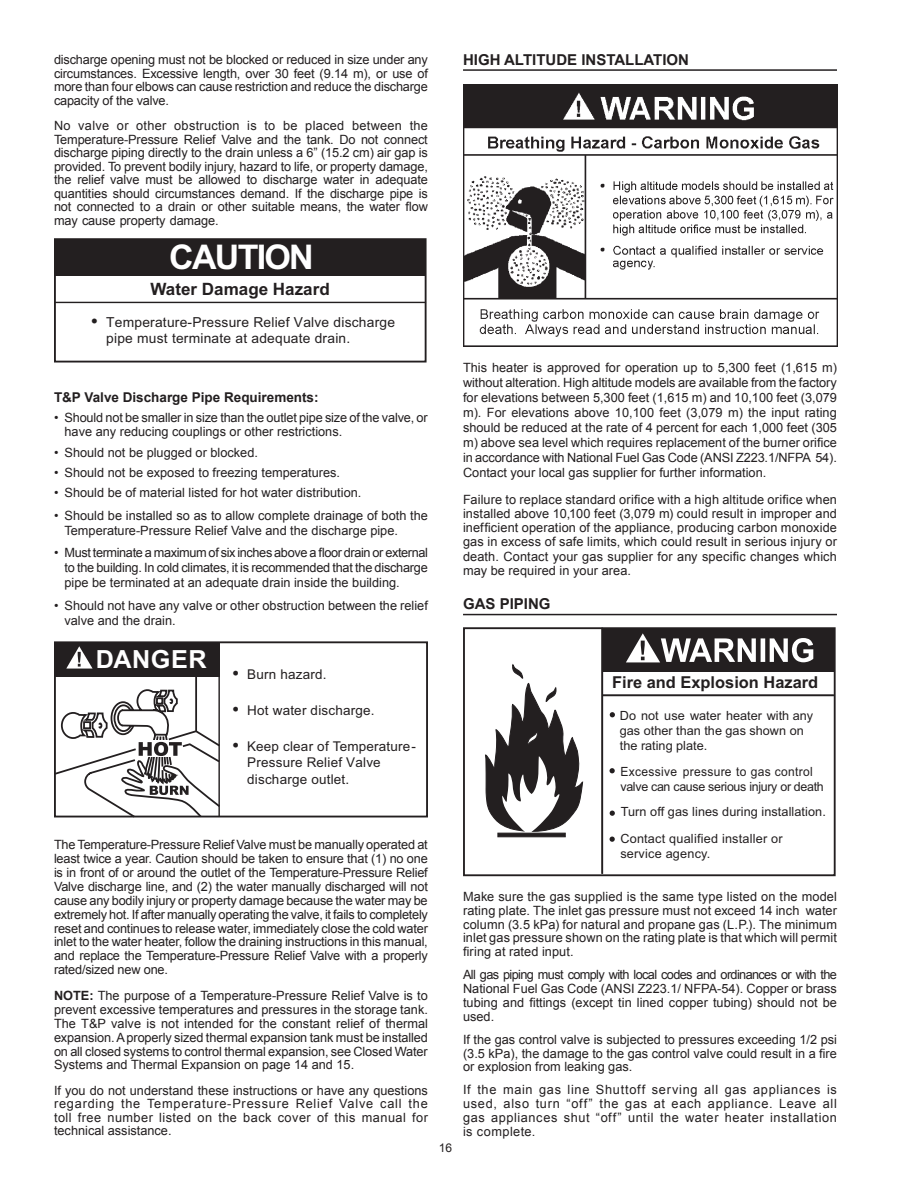
<style>
.page{position:relative;width:918px;height:1188px;background:#fff}
.page>*{position:absolute;margin:0;border:0;box-sizing:border-box;transform-origin:0 0}
.t1{font:700 34.05px "Arial";letter-spacing:-.055em;color:#fff}
.t2{font:700 16.95px "Arial";color:#231f20}
.t3{font:700 16.35px "Arial";color:#231f20}
.Subhead_1{font:700 15px "Arial";color:#231f20}
.t4{font:13.8px/16.5px "Arial";letter-spacing:.015em;color:#231f20}
.t5{font:13.5px/16.2px "Arial";letter-spacing:.015em;color:#231f20}
.Heading_4{font:700 13.5px "Arial";color:#231f20}
.Body_text{font:12.75px/13.8px "Arial";color:#231f20;text-align:justify}
.Body_text-2{font:12.75px/15.1px "Arial";letter-spacing:-.025em;color:#231f20;scale:.95 1}
.t6{font:12px "Arial";color:#231f20}
.s1{font-weight:700;font-size:16.95px}
.s2{font-weight:700;font-size:16.65px}
.s3{font-weight:700}
</style>
<div class="page">
<div style="left:55px;top:239px;width:371px;height:36px;background:#231f20"></div>
<hr style="left:55px;top:302px;width:371px;height:1px;background:#231f20">
<div style="left:54px;top:238px;width:373px;height:125px;border:2px solid #231f20"></div>
<div style="left:55px;top:642px;width:164px;height:34px;background:#231f20"></div>
<div style="left:54px;top:641px;width:374px;height:176px;border:2px solid #231f20"></div>
<svg style="left:54px;top:646px;width:168px;height:171px"></svg>
<hr style="left:218px;top:642px;width:2px;height:175px;background:#231f20">
<hr style="left:463px;top:69px;width:374px;height:2px;background:#231f20">
<hr style="left:463px;top:614px;width:374px;height:1px;background:#231f20">
<img style="left:463px;top:85px;width:375px;height:261px">
<div style="left:498px;top:833px;width:68px;height:4px;background:#231f20;border:1px solid #231f20"></div>
<svg style="left:485px;top:664px;width:98px;height:169px"></svg>
<div style="left:602px;top:628px;width:233px;height:43px;background:#231f20"></div>
<svg style="left:610px;top:712px;width:5px;height:5px"></svg>
<hr style="left:603px;top:694px;width:231px;height:2px;background:#231f20">
<hr style="left:601px;top:628px;width:2px;height:246px;background:#231f20">
<svg style="left:610px;top:768px;width:5px;height:5px"></svg>
<div style="left:463px;top:627px;width:372px;height:249px;border:2px solid #231f20"></div>
<svg style="left:610px;top:811px;width:5px;height:5px"></svg>
<svg style="left:610px;top:837px;width:5px;height:5px"></svg>
<svg style="left:626px;top:633px;width:187px;height:29px"></svg>
<p class="Body_text" style="left:54px;top:53px;width:376px">discharge opening must not be blocked or reduced in size under any circumstances. Excessive length, over 30 feet (9.14 m), or use of more than four elbows can cause restriction and reduce the discharge capacity of the valve.</p>
<p class="Body_text" style="left:54px;top:119px;width:376px">No valve or other obstruction is to be placed between the Temperature-Pressure Relief Valve and the tank. Do not connect discharge piping directly to the drain unless a 6” (15.2 cm) air gap is provided. To prevent bodily injury, hazard to life, or property damage, the relief valve must be allowed to discharge water in adequate quantities should circumstances demand. If the discharge pipe is not connected to a drain or other suitable means, the water flow may cause property damage.</p>
<p class="t1" style="left:169px;top:234px;width:146px">CAUTION</p>
<p class="t2" style="left:151px;top:278px;width:181px">Water Damage Hazard</p>
<p class="t4" style="left:106px;top:314px;width:290px;text-indent:-15px"><span class="s1">•</span> Temperature-Pressure Relief Valve discharge pipe must terminate at adequate drain.</p>
<p class="Heading_4" style="left:54px;top:389px;width:266px">T&amp;P Valve Discharge Pipe Requirements:</p>
<p class="Body_text" style="left:65px;top:411px;width:365px;line-height:14.2px;text-indent:-11px">• Should not be smaller in size than the outlet pipe size of the valve, or have any reducing couplings or other restrictions.</p>
<p class="Body_text" style="left:54px;top:445px;width:205px">• Should not be plugged or blocked.</p>
<p class="Body_text" style="left:54px;top:466px;width:288px">• Should not be exposed to freezing temperatures.</p>
<p class="Body_text" style="left:54px;top:486px;width:309px">• Should be of material listed for hot water distribution.</p>
<p class="Body_text" style="left:65px;top:508px;width:365px;line-height:15px;text-indent:-11px">• Should be installed so as to allow complete drainage of both the<br>Temperature-Pressure Relief Valve and the discharge pipe.</p>
<p class="Body_text" style="left:65px;top:545px;width:365px;line-height:15px;text-indent:-11px">• Must terminate a maximum of six inches above a floor drain or external to the building. In cold climates, it is recommended that the discharge pipe be terminated at an adequate drain inside the building.</p>
<p class="Body_text" style="left:65px;top:598px;width:365px;line-height:15px;text-indent:-11px">• Should not have any valve or other obstruction between the relief valve and the drain.</p>
<p class="t5" style="left:96px;top:666px;width:232px"><sup>DANGER</sup> <span class="s2">•</span> Burn hazard.</p>
<p class="t5" style="left:233px;top:702px;width:143px"><span class="s2">•</span> Hot water discharge.</p>
<p class="t5" style="left:247px;top:739px;width:170px;text-indent:-14px"><span class="s2">•</span> Keep clear of Temperature-<br>Pressure Relief Valve discharge outlet.</p>
<p class="Body_text" style="left:54px;top:838px;width:376px">The Temperature-Pressure Relief Valve must be manually operated at least twice a year. Caution should be taken to ensure that (1) no one is in front of or around the outlet of the Temperature-Pressure Relief Valve discharge line, and (2) the water manually discharged will not cause any bodily injury or property damage because the water may be extremely hot. If after manually operating the valve, it fails to completely reset and continues to release water, immediately close the cold water inlet to the water heater, follow the draining instructions in this manual, and replace the Temperature-Pressure Relief Valve with a properly rated/sized new one.</p>
<p class="Body_text" style="left:54px;top:989px;width:376px"><span class="s3">NOTE:</span> The purpose of a Temperature-Pressure Relief Valve is to prevent excessive temperatures and pressures in the storage tank.<br>The T&amp;P valve is not intended for the constant relief of thermal expansion. A properly sized thermal expansion tank must be installed on all closed systems to control thermal expansion, see Closed Water Systems and Thermal Expansion on page 14 and 15.</p>
<p class="Body_text" style="left:54px;top:1084px;width:375px">If you do not understand these instructions or have any questions regarding the Temperature-Pressure Relief Valve call the toll free number listed on the back cover of this manual for technical assistance.</p>
<p class="Subhead_1" style="left:463px;top:50px;width:228px">HIGH ALTITUDE INSTALLATION</p>
<p class="Body_text" style="left:463px;top:361px;width:375px;line-height:15px">This heater is approved for operation up to 5,300 feet (1,615 m) without alteration. High altitude models are available from the factory for elevations between 5,300 feet (1,615 m) and 10,100 feet (3,079 m). For elevations above 10,100 feet (3,079 m) the input rating should be reduced at the rate of 4 percent for each 1,000 feet (305 m) above sea level which requires replacement of the burner orifice in accordance with National Fuel Gas Code (ANSI Z223.1/NFPA 54).<br>Contact your local gas supplier for further information.</p>
<p class="Body_text" style="left:463px;top:492px;width:375px;line-height:14.2px">Failure to replace standard orifice with a high altitude orifice when installed above 10,100 feet (3,079 m) could result in improper and inefficient operation of the appliance, producing carbon monoxide gas in excess of safe limits, which could result in serious injury or death. Contact your gas supplier for any specific changes which may be required in your area.</p>
<p class="Subhead_1" style="left:463px;top:594px;width:89px">GAS PIPING</p>
<p class="t6" style="left:439px;top:1140px;width:15px">16</p>
<p class="t3" style="left:612px;top:672px;width:208px">Fire and Explosion Hazard</p>
<p class="Body_text" style="left:620px;top:708px;width:195px;line-height:15.1px;text-align:left">Do not use water heater with any gas other than the gas shown on the rating plate.</p>
<p class="Body_text-2" style="left:620px;top:764px;width:216px">Excessive pressure to gas control valve can cause serious injury or death</p>
<p class="Body_text" style="left:620px;top:799px;width:207px;line-height:26.4px">Turn off gas lines during installation.<br>Contact qualified installer or</p>
<p class="Body_text" style="left:620px;top:847px;width:91px">service agency.</p>
<p class="Body_text" style="left:463px;top:890px;width:375px">Make sure the gas supplied is the same type listed on the model rating plate. The inlet gas pressure must not exceed 14 inch water column (3.5 kPa) for natural and propane gas (L.P.). The minimum inlet gas pressure shown on the rating plate is that which will permit firing at rated input.</p>
<p class="Body_text" style="left:463px;top:968px;width:375px">All gas piping must comply with local codes and ordinances or with the National Fuel Gas Code (ANSI Z223.1/ NFPA-54). Copper or brass tubing and fittings (except tin lined copper tubing) should not be used.</p>
<p class="Body_text" style="left:463px;top:1033px;width:375px">If the gas control valve is subjected to pressures exceeding 1/2 psi (3.5 kPa), the damage to the gas control valve could result in a fire or explosion from leaking gas.</p>
<p class="Body_text" style="left:463px;top:1083px;width:375px">If the main gas line Shuttoff serving all gas appliances is used, also turn “off” the gas at each appliance. Leave all gas appliances shut “off” until the water heater installation is complete.</p>
</div>
